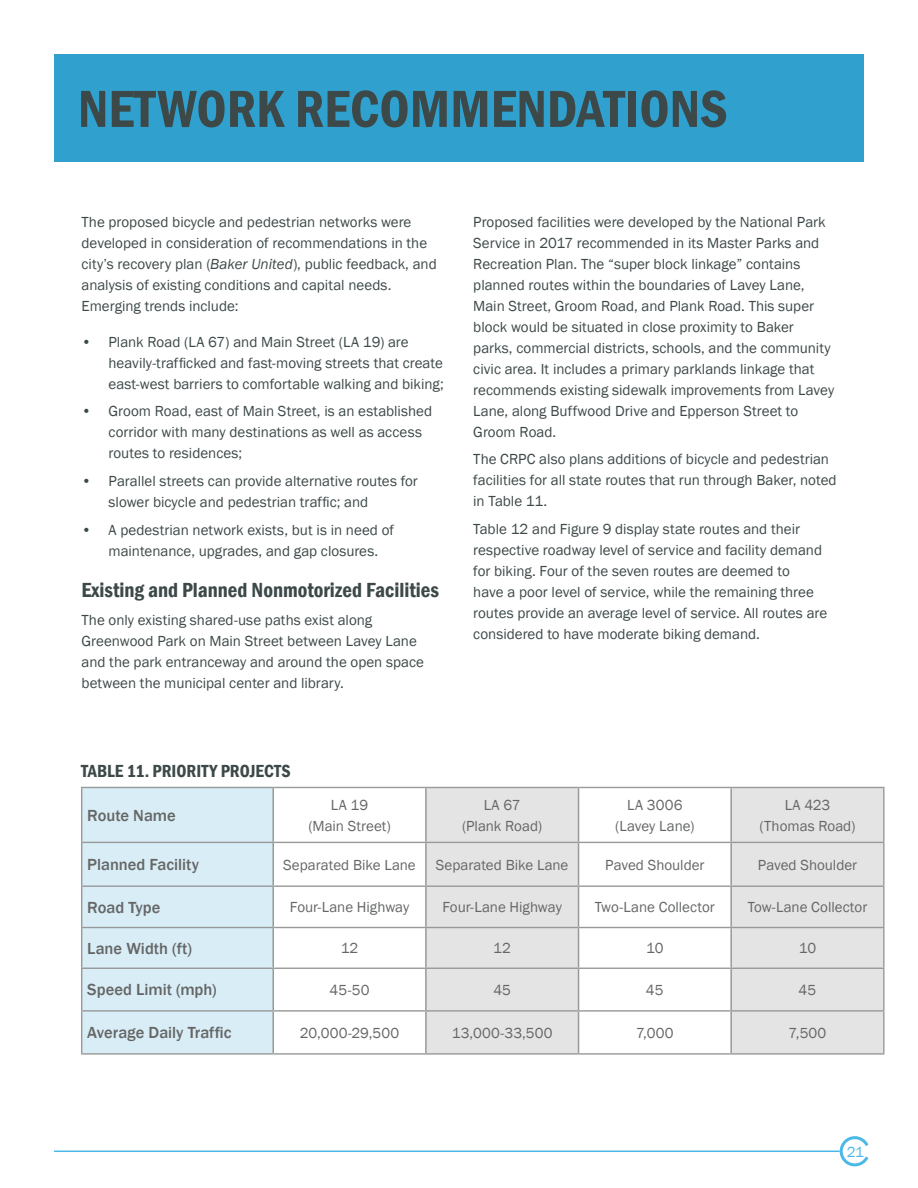
<style>
.page{position:relative;width:918px;height:1188px;background:#fff}
.page>*{position:absolute;margin:0;border:0;box-sizing:border-box;transform-origin:0 0}
.t1{font:600 condensed 54px "Franklin Gothic";color:#3d4848}
.t2{font:600 condensed 21px "Franklin Gothic";color:#3d4848}
.t3{font:600 condensed 18px "Franklin Gothic";color:#3d4848}
.t4{font:500 16.5px "Franklin Gothic";color:#656666}
.t5{font:15px/21px "Franklin Gothic";color:#3d4848}
.t6{font:15px/21px "Franklin Gothic";color:#656666;text-align:center}
.t7{font:15px "Franklin Gothic";color:#4ab8e9}
.s1{font-style:italic}
</style>
<div class="page">
<hr style="left:54px;top:1151px;width:786px;height:1px;background:#4ab8e9">
<svg style="left:838px;top:1136px;width:31px;height:31px"></svg>
<div style="left:54px;top:54px;width:810px;height:108px;background:#30a1ce"></div>
<div style="left:82px;top:788px;width:190px;height:265px;background:#d9edf6"></div>
<svg style="left:427px;top:788px;width:456px;height:265px;fill:#e5e4e4"></svg>
<hr style="left:81px;top:787px;width:192px;height:1px;background:#989999">
<hr style="left:81px;top:788px;width:1px;height:54px;background:#989999">
<hr style="left:273px;top:787px;width:153px;height:1px;background:#989999">
<hr style="left:426px;top:787px;width:153px;height:1px;background:#989999">
<hr style="left:579px;top:787px;width:152px;height:1px;background:#989999">
<hr style="left:731px;top:787px;width:154px;height:1px;background:#989999">
<hr style="left:883px;top:788px;width:2px;height:54px;background:#989999">
<hr style="left:81px;top:842px;width:192px;height:1px;background:#989999">
<hr style="left:81px;top:843px;width:1px;height:42px;background:#989999">
<hr style="left:273px;top:842px;width:153px;height:1px;background:#989999">
<hr style="left:426px;top:842px;width:153px;height:1px;background:#989999">
<hr style="left:579px;top:842px;width:152px;height:1px;background:#989999">
<hr style="left:731px;top:842px;width:154px;height:1px;background:#989999">
<hr style="left:883px;top:843px;width:2px;height:42px;background:#989999">
<hr style="left:81px;top:885px;width:192px;height:2px;background:#989999">
<hr style="left:81px;top:887px;width:1px;height:40px;background:#989999">
<hr style="left:273px;top:885px;width:153px;height:2px;background:#989999">
<hr style="left:426px;top:885px;width:153px;height:2px;background:#989999">
<hr style="left:579px;top:885px;width:152px;height:2px;background:#989999">
<hr style="left:731px;top:885px;width:154px;height:2px;background:#989999">
<hr style="left:883px;top:887px;width:2px;height:40px;background:#989999">
<hr style="left:81px;top:927px;width:192px;height:1px;background:#989999">
<hr style="left:81px;top:928px;width:1px;height:40px;background:#989999">
<hr style="left:273px;top:927px;width:153px;height:1px;background:#989999">
<hr style="left:426px;top:927px;width:153px;height:1px;background:#989999">
<hr style="left:579px;top:927px;width:152px;height:1px;background:#989999">
<hr style="left:731px;top:927px;width:154px;height:1px;background:#989999">
<hr style="left:883px;top:928px;width:2px;height:40px;background:#989999">
<hr style="left:81px;top:968px;width:192px;height:1px;background:#989999">
<hr style="left:81px;top:969px;width:1px;height:41px;background:#989999">
<hr style="left:273px;top:968px;width:153px;height:1px;background:#989999">
<hr style="left:426px;top:968px;width:153px;height:1px;background:#989999">
<hr style="left:579px;top:968px;width:152px;height:1px;background:#989999">
<hr style="left:731px;top:968px;width:154px;height:1px;background:#989999">
<hr style="left:883px;top:969px;width:2px;height:41px;background:#989999">
<hr style="left:81px;top:1010px;width:192px;height:2px;background:#989999">
<hr style="left:81px;top:1012px;width:1px;height:41px;background:#989999">
<hr style="left:273px;top:1010px;width:153px;height:2px;background:#989999">
<hr style="left:426px;top:1010px;width:153px;height:2px;background:#989999">
<hr style="left:579px;top:1010px;width:152px;height:2px;background:#989999">
<hr style="left:731px;top:1010px;width:154px;height:2px;background:#989999">
<hr style="left:883px;top:1012px;width:2px;height:41px;background:#989999">
<hr style="left:81px;top:1053px;width:192px;height:2px;background:#989999">
<hr style="left:273px;top:1053px;width:153px;height:2px;background:#989999">
<hr style="left:426px;top:1053px;width:153px;height:2px;background:#989999">
<hr style="left:579px;top:1053px;width:152px;height:2px;background:#989999">
<hr style="left:731px;top:1053px;width:154px;height:2px;background:#989999">
<hr style="left:272px;top:788px;width:2px;height:54px;background:#989999">
<hr style="left:425px;top:788px;width:2px;height:54px;background:#989999">
<hr style="left:578px;top:788px;width:1px;height:54px;background:#989999">
<hr style="left:730px;top:788px;width:2px;height:54px;background:#989999">
<hr style="left:272px;top:843px;width:2px;height:42px;background:#989999">
<hr style="left:425px;top:843px;width:2px;height:42px;background:#989999">
<hr style="left:578px;top:843px;width:1px;height:42px;background:#989999">
<hr style="left:730px;top:843px;width:2px;height:42px;background:#989999">
<hr style="left:272px;top:887px;width:2px;height:40px;background:#989999">
<hr style="left:425px;top:887px;width:2px;height:40px;background:#989999">
<hr style="left:578px;top:887px;width:1px;height:40px;background:#989999">
<hr style="left:730px;top:887px;width:2px;height:40px;background:#989999">
<hr style="left:272px;top:928px;width:2px;height:40px;background:#989999">
<hr style="left:425px;top:928px;width:2px;height:40px;background:#989999">
<hr style="left:578px;top:928px;width:1px;height:40px;background:#989999">
<hr style="left:730px;top:928px;width:2px;height:40px;background:#989999">
<hr style="left:272px;top:969px;width:2px;height:41px;background:#989999">
<hr style="left:425px;top:969px;width:2px;height:41px;background:#989999">
<hr style="left:578px;top:969px;width:1px;height:41px;background:#989999">
<hr style="left:730px;top:969px;width:2px;height:41px;background:#989999">
<hr style="left:272px;top:1012px;width:2px;height:41px;background:#989999">
<hr style="left:425px;top:1012px;width:2px;height:41px;background:#989999">
<hr style="left:578px;top:1012px;width:1px;height:41px;background:#989999">
<hr style="left:730px;top:1012px;width:2px;height:41px;background:#989999">
<h1 class="t1" style="left:78px;top:73px;width:651px">NETWORK RECOMMENDATIONS</h1>
<p class="t5" style="left:82px;top:211px;width:357px">The proposed bicycle and pedestrian networks were developed in consideration of recommendations in the city’s recovery plan (<span class="s1">Baker United</span>), public feedback, and analysis of existing conditions and capital needs.<br>Emerging trends include:</p>
<p class="t5" style="left:109px;top:331px;width:337px;text-indent:-27px">• Plank Road (LA 67) and Main Street (LA 19) are heavily-trafficked and fast-moving streets that create east-west barriers to comfortable walking and biking;</p>
<p class="t5" style="left:109px;top:401px;width:325px;text-indent:-27px">• Groom Road, east of Main Street, is an established corridor with many destinations as well as access routes to residences;</p>
<p class="t5" style="left:109px;top:471px;width:311px;text-indent:-27px">• Parallel streets can provide alternative routes for slower bicycle and pedestrian traffic; and</p>
<p class="t5" style="left:109px;top:520px;width:287px;text-indent:-27px">• A pedestrian network exists, but is in need of maintenance, upgrades, and gap closures.</p>
<h2 class="t2" style="left:82px;top:576px;width:359px">Existing and Planned Nonmotorized Facilities</h2>
<p class="t5" style="left:82px;top:610px;width:344px">The only existing shared-use paths exist along Greenwood Park on Main Street between Lavey Lane and the park entranceway and around the open space between the municipal center and library.</p>
<p class="t3" style="left:81px;top:759px;width:211px">TABLE 11. PRIORITY PROJECTS</p>
<p class="t5" style="left:473px;top:211px;width:362px">Proposed facilities were developed by the National Park Service in 2017 recommended in its Master Parks and Recreation Plan. The “super block linkage” contains planned routes within the boundaries of Lavey Lane, Main Street, Groom Road, and Plank Road. This super block would be situated in close proximity to Baker parks, commercial districts, schools, and the community civic area. It includes a primary parklands linkage that recommends existing sidewalk improvements from Lavey Lane, along Buffwood Drive and Epperson Street to Groom Road.</p>
<p class="t5" style="left:473px;top:449px;width:365px">The CRPC also plans additions of bicycle and pedestrian facilities for all state routes that run through Baker, noted in Table 11.</p>
<p class="t5" style="left:473px;top:519px;width:355px">Table 12 and Figure 9 display state routes and their respective roadway level of service and facility demand for biking. Four of the seven routes are deemed to<br>have a poor level of service, while the remaining three routes provide an average level of service. All routes are considered to have moderate biking demand.</p>
<p class="t4" style="left:87px;top:805px;width:90px">Route Name</p>
<p class="t6" style="left:308px;top:795px;width:84px">LA 19<br>(Main Street)</p>
<p class="t6" style="left:462px;top:795px;width:82px">LA 67<br>(Plank Road)</p>
<p class="t6" style="left:615px;top:795px;width:81px">LA 3006 (Lavey Lane)</p>
<p class="t6" style="left:760px;top:795px;width:98px">LA 423 (Thomas Road)</p>
<p class="t4" style="left:87px;top:854px;width:113px">Planned Facility</p>
<p class="t6" style="left:283px;top:854px;width:134px">Separated Bike Lane</p>
<p class="t6" style="left:436px;top:854px;width:134px">Separated Bike Lane</p>
<p class="t6" style="left:605px;top:854px;width:101px">Paved Shoulder</p>
<p class="t6" style="left:758px;top:854px;width:101px">Paved Shoulder</p>
<p class="t4" style="left:87px;top:897px;width:75px">Road Type</p>
<p class="t6" style="left:290px;top:897px;width:121px">Four-Lane Highway</p>
<p class="t6" style="left:442px;top:897px;width:121px">Four-Lane Highway</p>
<p class="t6" style="left:595px;top:897px;width:122px">Two-Lane Collector</p>
<p class="t6" style="left:748px;top:897px;width:121px">Tow-Lane Collector</p>
<p class="t4" style="left:87px;top:938px;width:106px">Lane Width (ft)</p>
<p class="t6" style="left:341px;top:938px;width:19px">12</p>
<p class="t6" style="left:493px;top:938px;width:19px">12</p>
<p class="t6" style="left:646px;top:938px;width:19px">10</p>
<p class="t6" style="left:799px;top:938px;width:19px">10</p>
<p class="t4" style="left:87px;top:980px;width:131px">Speed Limit (mph)</p>
<p class="t6" style="left:330px;top:980px;width:41px">45-50</p>
<p class="t6" style="left:493px;top:980px;width:19px">45</p>
<p class="t6" style="left:646px;top:980px;width:19px">45</p>
<p class="t6" style="left:799px;top:980px;width:19px">45</p>
<p class="t4" style="left:87px;top:1022px;width:146px">Average Daily Traffic</p>
<p class="t6" style="left:300px;top:1022px;width:101px">20,000-29,500</p>
<p class="t6" style="left:452px;top:1022px;width:102px">13,000-33,500</p>
<p class="t6" style="left:636px;top:1022px;width:39px">7,000</p>
<p class="t6" style="left:789px;top:1022px;width:39px">7,500</p>
<p class="t7" style="left:847px;top:1143px;width:19px">21</p>
</div>
